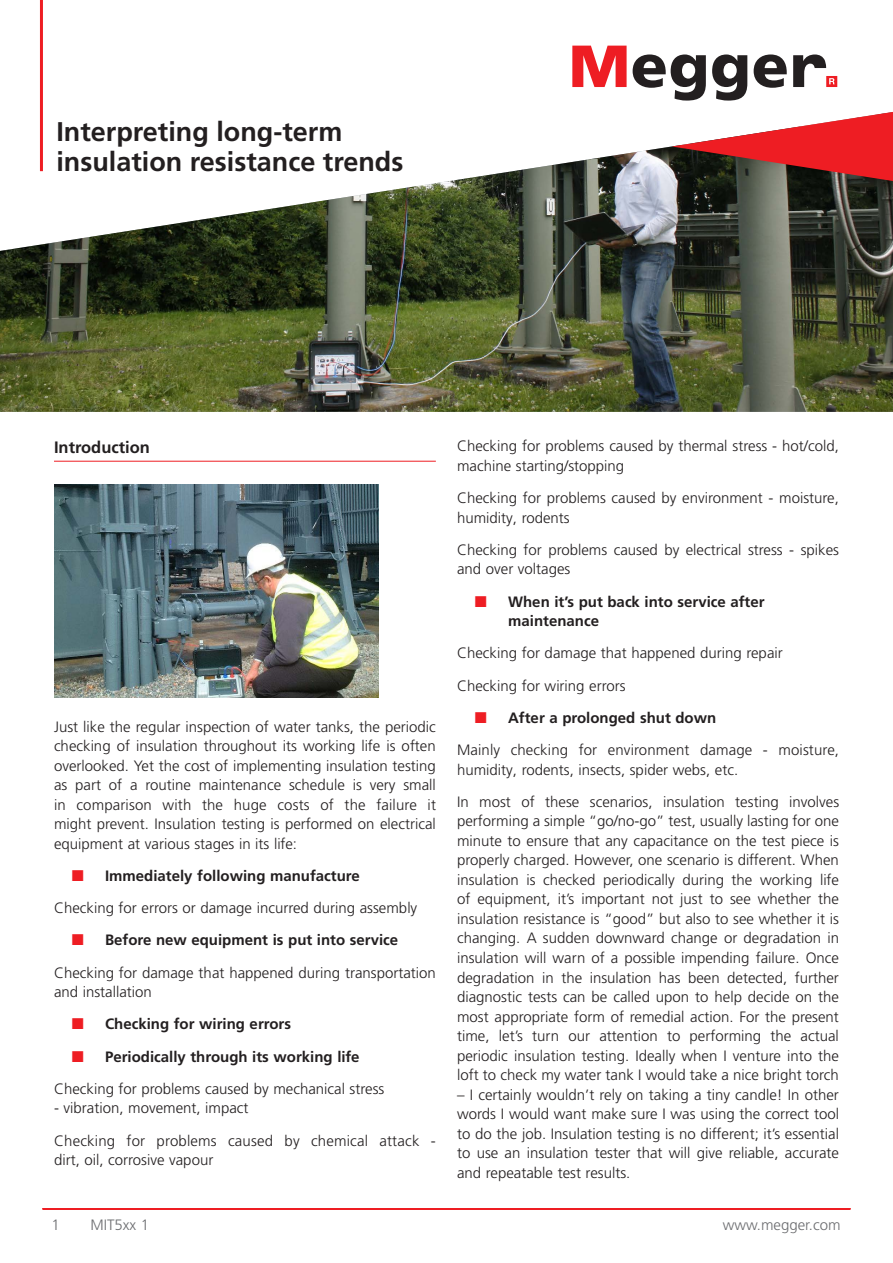
<style>
.page{position:relative;width:893px;height:1263px;background:#fff}
.page>*{position:absolute;margin:0;border:0;box-sizing:border-box;transform-origin:0 0}
.PageHead{font:700 27px/30px "Frutiger LT Pro";color:#231f20}
.Head{font:700 16.5px "Frutiger LT Pro";color:#231f20}
.Body{font:300 15px/19.5px "Frutiger LT Pro";color:#231f20}
.t1{font:700 15px/19.5px "Frutiger LT Pro";color:#231f20}
.Body-2{font:300 15px "Frutiger LT Pro";color:#6c6d70}
</style>
<div class="page">
<svg style="left:572px;top:46px;width:55px;height:41px"></svg>
<svg style="left:633px;top:54px;width:73px;height:47px"></svg>
<svg style="left:712px;top:54px;width:35px;height:47px"></svg>
<svg style="left:754px;top:54px;width:33px;height:34px"></svg>
<svg style="left:793px;top:54px;width:44px;height:33px"></svg>
<hr style="left:40px;top:0;width:3px;height:171px;background:#ee1d23">
<hr style="left:54px;top:461px;width:382px;height:1px;background:#ee1d23">
<img style="left:54px;top:485px;width:324px;height:212px">
<img style="left:0;top:146px;width:893px;height:266px">
<svg style="left:672px;top:112px;width:221px;height:69px"></svg>
<hr style="left:43px;top:1208px;width:807px;height:1px;background:#ee1d23">
<p class="PageHead" style="left:56px;top:117px;width:349px">Interpreting long-term insulation resistance trends</p>
<p class="Head" style="left:54px;top:437px;width:97px">Introduction</p>
<p class="Body" style="left:54px;top:717px;width:383px;text-align:justify">Just like the regular inspection of water tanks, the periodic checking of insulation throughout its working life is often overlooked. Yet the cost of implementing insulation testing as part of a routine maintenance schedule is very small in comparison with the huge costs of the failure it might prevent. Insulation testing is performed on electrical equipment at various stages in its life:</p>
<p class="t1" style="left:105px;top:866px;width:256px">Immediately following manufacture</p>
<p class="Body" style="left:54px;top:898px;width:365px">Checking for errors or damage incurred during assembly</p>
<p class="t1" style="left:105px;top:930px;width:295px">Before new equipment is put into service</p>
<p class="Body" style="left:54px;top:963px;width:383px">Checking for damage that happened during transportation and installation</p>
<p class="t1" style="left:105px;top:1014px;width:188px">Checking for wiring errors</p>
<p class="t1" style="left:105px;top:1047px;width:256px">Periodically through its working life</p>
<p class="Body" style="left:54px;top:1079px;width:332px">Checking for problems caused by mechanical stress</p>
<p class="Body" style="left:54px;top:1098px;width:196px">- vibration, movement, impact</p>
<p class="Body" style="left:54px;top:1131px;width:383px">Checking for problems caused by chemical attack - dirt, oil, corrosive vapour</p>
<p class="Body" style="left:457px;top:436px;width:383px">Checking for problems caused by thermal stress - hot/cold, machine starting/stopping</p>
<p class="Body" style="left:457px;top:488px;width:383px">Checking for problems caused by environment - moisture, humidity, rodents</p>
<p class="Body" style="left:457px;top:540px;width:383px">Checking for problems caused by electrical stress - spikes and over voltages</p>
<p class="t1" style="left:508px;top:592px;width:258px">When it’s put back into service after maintenance</p>
<p class="Body" style="left:457px;top:644px;width:327px">Checking for damage that happened during repair</p>
<p class="Body" style="left:457px;top:676px;width:170px">Checking for wiring errors</p>
<p class="t1" style="left:508px;top:708px;width:210px">After a prolonged shut down</p>
<p class="Body" style="left:457px;top:740px;width:383px">Mainly checking for environment damage - moisture, humidity, rodents, insects, spider webs, etc.</p>
<p class="Body" style="left:457px;top:792px;width:384px;text-align:justify">In most of these scenarios, insulation testing involves performing a simple “go/no-go” test, usually lasting for one minute to ensure that any capacitance on the test piece is properly charged. However, one scenario is different. When insulation is checked periodically during the working life of equipment, it’s important not just to see whether the insulation resistance is “good” but also to see whether it is changing. A sudden downward change or degradation in insulation will warn of a possible impending failure. Once degradation in the insulation has been detected, further diagnostic tests can be called upon to help decide on the most appropriate form of remedial action. For the present time, let’s turn our attention to performing the actual periodic insulation testing. Ideally when I venture into the loft to check my water tank I would take a nice bright torch</p>
<p class="Body" style="left:457px;top:1085px;width:383px;text-align:justify">– I certainly wouldn’t rely on taking a tiny candle! In other words I would want make sure I was using the correct tool to do the job. Insulation testing is no different; it’s essential to use an insulation tester that will give reliable, accurate and repeatable test results.</p>
<p class="Body-2" style="left:51px;top:1216px;width:10px">1</p>
<p class="Body-2" style="left:90px;top:1216px;width:60px">MIT5xx 1</p>
<p class="Body-2" style="left:723px;top:1216px;width:119px">www.megger.com</p>
</div>
